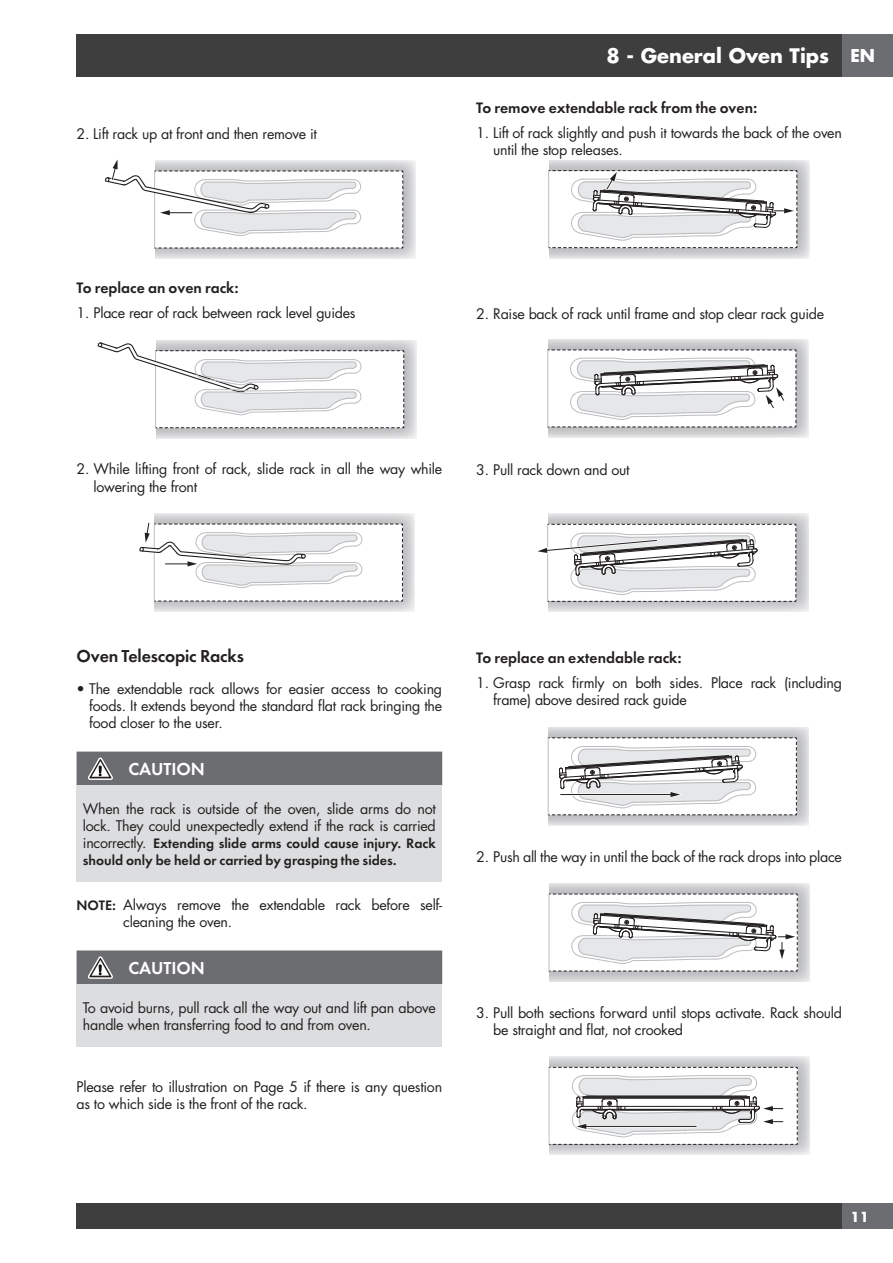
<style>
.page{position:relative;width:893px;height:1263px;background:#fff}
.page>*{position:absolute;margin:0;border:0;box-sizing:border-box;transform-origin:0 0}
.t1{font:700 19.5px "Futura";color:#fff}
.t2{font:18px "Futura Dem Bld";letter-spacing:-.01em;color:#231f20}
.t3{font:18px "Futura Dem Bld";color:#fff}
.t4{font:700 17.25px "Futura";color:#fff}
.t5{font:15.75px "Futura Dem Bld";color:#231f20}
.t6{font:14.25px/17.1px "Futura";letter-spacing:-.02em;color:#231f20}
.t7{font:14.25px/17.1px "Futura Dem Bld";color:#231f20}
.t8{font:700 13.5px "Futura";color:#fff}
.s1{font-family:"Futura"}
.s2{font-family:"Futura Dem Bld"}
</style>
<div class="page">
<div style="left:77px;top:34px;width:765px;height:43px;background:#3e3e3f"></div>
<div style="left:842px;top:34px;width:51px;height:43px;background:#6c6d70"></div>
<div style="left:77px;top:1203px;width:765px;height:26px;background:#3e3e3f"></div>
<div style="left:842px;top:1203px;width:51px;height:26px;background:#6c6d70"></div>
<svg style="left:155px;top:160px;width:260px;height:99px;background:#d4d4d6"></svg>
<svg style="left:104px;top:159px;width:300px;height:90px"></svg>
<svg style="left:156px;top:340px;width:260px;height:98px;background:#cecfd1"></svg>
<svg style="left:97px;top:342px;width:307px;height:86px"></svg>
<svg style="left:154px;top:513px;width:261px;height:99px;background:#d5d5d7"></svg>
<svg style="left:139px;top:521px;width:264px;height:81px"></svg>
<div style="left:77px;top:786px;width:365px;height:96px;background:#dcdddf"></div>
<div style="left:77px;top:752px;width:365px;height:34px;background:#6c6d70"></div>
<div style="left:77px;top:984px;width:365px;height:63px;background:#dcdddf"></div>
<div style="left:77px;top:950px;width:365px;height:34px;background:#6c6d70"></div>
<svg style="left:549px;top:160px;width:260px;height:98px;background:#cdcdd0"></svg>
<hr style="left:548px;top:171px;width:1px;height:77px;background:#bcbdc0">
<svg style="left:549px;top:170px;width:249px;height:78px"></svg>
<svg style="left:548px;top:339px;width:260px;height:99px;background:#cccdcf"></svg>
<hr style="left:547px;top:350px;width:1px;height:77px;background:#bcbdc0">
<svg style="left:548px;top:350px;width:249px;height:78px"></svg>
<svg style="left:548px;top:514px;width:260px;height:98px;background:#cfd0d2"></svg>
<svg style="left:537px;top:524px;width:260px;height:78px"></svg>
<svg style="left:548px;top:727px;width:261px;height:98px;background:#cccccf"></svg>
<svg style="left:548px;top:737px;width:249px;height:78px"></svg>
<svg style="left:549px;top:883px;width:261px;height:99px;background:#cbccce"></svg>
<svg style="left:549px;top:894px;width:249px;height:78px"></svg>
<svg style="left:549px;top:1057px;width:261px;height:98px;background:#d0d0d3"></svg>
<svg style="left:549px;top:1067px;width:249px;height:78px"></svg>
<p class="t6" style="left:77px;top:125px;width:242px">2. Lift rack up at front and then remove it</p>
<p class="t5" style="left:77px;top:277px;width:164px">To replace an oven rack:</p>
<p class="t6" style="left:77px;top:304px;width:280px">1. Place rear of rack between rack level guides</p>
<h1 class="t1" style="left:606px;top:42px;width:224px">8 - General Oven Tips</h1>
<p class="t4" style="left:850px;top:44px;width:26px">EN</p>
<p class="t5" style="left:476px;top:97px;width:283px">To remove extendable rack from the oven:</p>
<p class="t6" style="left:493px;top:124px;width:350px;text-indent:-17px">1. Lift of rack slightly and push it towards the back of the oven until the stop releases.</p>
<p class="t6" style="left:476px;top:305px;width:349px">2. Raise back of rack until frame and stop clear rack guide</p>
<p class="t6" style="left:94px;top:460px;width:350px;text-indent:-17px">2. While lifting front of rack, slide rack in all the way while lowering the front</p>
<p class="t6" style="left:476px;top:461px;width:155px">3. Pull rack down and out</p>
<p class="t2" style="left:77px;top:644px;width:169px">Oven Telescopic Racks</p>
<p class="t6" style="left:89px;top:680px;width:354px;text-align:justify;text-indent:-13px">• The extendable rack allows for easier access to cooking foods. It extends beyond the standard flat rack bringing the food closer to the user.</p>
<p class="t3" style="left:128px;top:757px;width:78px">CAUTION</p>
<p class="t6" style="left:83px;top:800px;width:354px">When the rack is outside of the oven, slide arms do not lock. They could unexpectedly extend if the rack is carried</p>
<p class="t7" style="left:83px;top:836px;width:354px"><span class="s1">incorrectly.</span> Extending slide arms could cause injury. Rack should only be held or carried by grasping the sides.</p>
<p class="t6" style="left:123px;top:896px;width:320px;text-indent:-47px"><span class="s2">NOTE:</span> Always remove the extendable rack before self&shy;cleaning the oven.</p>
<p class="t3" style="left:128px;top:955px;width:78px">CAUTION</p>
<p class="t6" style="left:83px;top:999px;width:354px">To avoid burns, pull rack all the way out and lift pan above handle when transferring food to and from oven.</p>
<p class="t6" style="left:77px;top:1078px;width:367px">Please refer to illustration on Page 5 if there is any question as to which side is the front of the rack.</p>
<p class="t5" style="left:476px;top:647px;width:207px">To replace an extendable rack:</p>
<p class="t6" style="left:493px;top:674px;width:350px;text-indent:-17px">1. Grasp rack firmly on both sides. Place rack (including frame) above desired rack guide</p>
<p class="t6" style="left:476px;top:847px;width:367px">2. Push all the way in until the back of the rack drops into place</p>
<p class="t6" style="left:493px;top:1004px;width:350px;text-indent:-17px">3. Pull both sections forward until stops activate. Rack should be straight and flat, not crooked</p>
<p class="t8" style="left:850px;top:1207px;width:20px">11</p>
</div>
